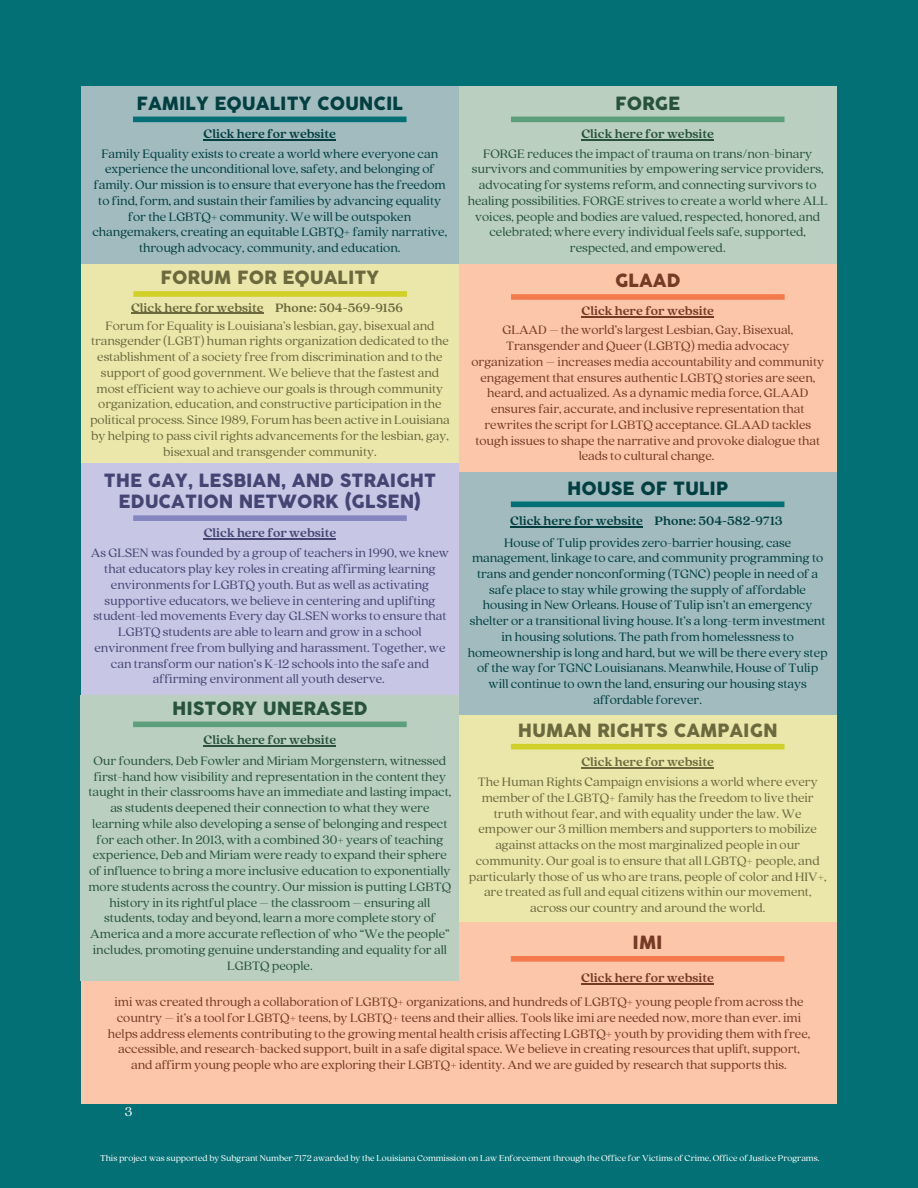
<style>
.page{position:relative;width:918px;height:1188px;background:#027074}
.page>*{position:absolute;margin:0;border:0;box-sizing:border-box;transform-origin:0 0}
.t1{font:18px/21.3px "Cocogoose Pro";color:#454574;text-align:center}
.t2{font:18px "Cocogoose Pro";color:#6c693e}
.t3{font:18px "Cocogoose Pro";color:#023f41}
.t4{font:18px "Cocogoose Pro";color:#28523c}
.t5{font:18px "Cocogoose Pro";color:#753b25}
.t6{font:13.95px "Quincy CF";color:#fff}
.t7{font:13.5px/15.8px "Quincy CF";color:#28523c;text-align:center}
.t8{font:13.5px/15.8px "Quincy CF";color:#753b25;text-align:center}
.t9{font:13.5px/15.8px "Quincy CF";color:#6c693e;text-align:center}
.t10{font:13.5px/15.8px "Quincy CF";color:#023f41;text-align:center}
.t11{font:13.5px/15.8px "Quincy CF";color:#454574;text-align:center}
.t12{font:700 13.5px "Quincy CF";color:#6c693e}
.t13{font:700 13.5px "Quincy CF";color:#023f41}
.t14{font:700 13.5px "Quincy CF";color:#28523c}
.t15{font:700 13.5px "Quincy CF";color:#753b25}
.t16{font:700 13.5px "Quincy CF";color:#454574}
.t17{font:9.45px "Quincy CF";color:#fff}
</style>
<div class="page">
<div style="left:81px;top:86px;width:387px;height:195px;background:#a1bbbf"></div>
<div style="left:81px;top:264px;width:387px;height:208px;background:#ebe7ab"></div>
<div style="left:459px;top:86px;width:378px;height:184px;background:#bacfc0"></div>
<div style="left:81px;top:464px;width:387px;height:243px;background:#c7c6e4"></div>
<div style="left:459px;top:264px;width:378px;height:224px;background:#fcc6ab"></div>
<div style="left:459px;top:472px;width:377px;height:261px;background:#a1bbbf"></div>
<div style="left:459px;top:715px;width:378px;height:216px;background:#ebe7ab"></div>
<div style="left:81px;top:923px;width:755px;height:181px;background:#fcc6ab"></div>
<div style="left:81px;top:695px;width:378px;height:286px;background:#bacfc0"></div>
<div style="left:133px;top:291px;width:274px;height:6px;background:#d1d029"></div>
<hr style="left:131px;top:313px;width:133px;height:1px;background:#6c693e">
<div style="left:133px;top:722px;width:274px;height:5px;background:#5d9e7c"></div>
<hr style="left:204px;top:745px;width:132px;height:2px;background:#28523c">
<div style="left:511px;top:294px;width:274px;height:6px;background:#f47a4d"></div>
<hr style="left:581px;top:316px;width:133px;height:2px;background:#753b25">
<div style="left:133px;top:515px;width:274px;height:6px;background:#8585c0"></div>
<hr style="left:204px;top:539px;width:132px;height:1px;background:#454574">
<div style="left:511px;top:502px;width:273px;height:5px;background:#027074"></div>
<hr style="left:510px;top:526px;width:133px;height:1px;background:#023f41">
<div style="left:511px;top:744px;width:274px;height:6px;background:#d1d029"></div>
<hr style="left:581px;top:767px;width:133px;height:1px;background:#6c693e">
<div style="left:133px;top:117px;width:274px;height:5px;background:#027074"></div>
<hr style="left:203px;top:139px;width:133px;height:1px;background:#023f41">
<div style="left:511px;top:117px;width:274px;height:5px;background:#5d9e7c"></div>
<hr style="left:581px;top:139px;width:133px;height:1px;background:#28523c">
<div style="left:511px;top:956px;width:273px;height:6px;background:#f47a4d"></div>
<hr style="left:581px;top:983px;width:133px;height:1px;background:#753b25">
<p class="t3" style="left:136px;top:95px;width:268px">FAMILY EQUALITY COUNCIL</p>
<p class="t10" style="left:92px;top:145px;width:356px">Family Equality exists to create a world where everyone can experience the unconditional love, safety, and belonging of family. Our mission is to ensure that everyone has the freedom to find, form, and sustain their families by advancing equality for the LGBTQ+ community. We will be outspoken changemakers, creating an equitable LGBTQ+ family narrative, through advocacy, community, and education.</p>
<p class="t13" style="left:203px;top:125px;width:134px">Click here for website</p>
<p class="t2" style="left:161px;top:269px;width:220px">FORUM FOR EQUALITY</p>
<p class="t9" style="left:90px;top:317px;width:361px">Forum for Equality is Louisiana’s lesbian, gay, bisexual and transgender (LGBT) human rights organization dedicated to the establishment of a society free from discrimination and to the support of good government. We believe that the fastest and most efficient way to achieve our goals is through community organization, education, and constructive participation in the political process. Since 1989, Forum has been active in Louisiana by helping to pass civil rights advancements for the lesbian, gay, bisexual and transgender community.</p>
<p class="t12" style="left:131px;top:298px;width:134px">Click here for website</p>
<p class="t12" style="left:275px;top:298px;width:129px">Phone: 504-569-9156</p>
<p class="t1" style="left:104px;top:471px;width:334px">THE GAY, LESBIAN, AND STRAIGHT<br>EDUCATION NETWORK (GLSEN)</p>
<p class="t16" style="left:204px;top:524px;width:134px">Click here for website</p>
<p class="t11" style="left:91px;top:544px;width:360px">As GLSEN was founded by a group of teachers in 1990, we knew that educators play key roles in creating affirming learning environments for LGBTQ youth. But as well as activating supportive educators, we believe in centering and uplifting student-led movements Every day GLSEN works to ensure that LGBTQ students are able to learn and grow in a school environment free from bullying and harassment. Together, we can transform our nation’s K-12 schools into the safe and affirming environment all youth deserve.</p>
<p class="t4" style="left:172px;top:700px;width:197px">HISTORY UNERASED</p>
<p class="t14" style="left:204px;top:731px;width:134px">Click here for website</p>
<p class="t7" style="left:88px;top:752px;width:364px">Our founders, Deb Fowler and Miriam Morgenstern, witnessed first-hand how visibility and representation in the content they taught in their classrooms have an immediate and lasting impact, as students deepened their connection to what they were learning while also developing a sense of belonging and respect for each other. In 2013, with a combined 30+ years of teaching experience, Deb and Miriam were ready to expand their sphere of influence to bring a more inclusive education to exponentially more students across the country. Our mission is putting LGBTQ history in its rightful place – the classroom – ensuring all students, today and beyond, learn a more complete story of America and a more accurate reflection of who “We the people” includes, promoting genuine understanding and equality for all LGBTQ people.</p>
<p class="t4" style="left:615px;top:95px;width:67px">FORGE</p>
<p class="t7" style="left:468px;top:145px;width:362px">FORGE reduces the impact of trauma on trans/non-binary survivors and communities by empowering service providers, advocating for systems reform, and connecting survivors to healing possibilities. FORGE strives to create a world where ALL voices, people and bodies are valued, respected, honored, and celebrated; where every individual feels safe, supported, respected, and empowered.</p>
<p class="t14" style="left:581px;top:125px;width:134px">Click here for website</p>
<p class="t5" style="left:615px;top:273px;width:67px">GLAAD</p>
<p class="t15" style="left:581px;top:302px;width:134px">Click here for website</p>
<p class="t8" style="left:471px;top:321px;width:354px">GLAAD – the world’s largest Lesbian, Gay, Bisexual, Transgender and Queer (LGBTQ) media advocacy organization – increases media accountability and community engagement that ensures authentic LGBTQ stories are seen, heard, and actualized. As a dynamic media force, GLAAD ensures fair, accurate, and inclusive representation that rewrites the script for LGBTQ acceptance. GLAAD tackles tough issues to shape the narrative and provoke dialogue that leads to cultural change.</p>
<p class="t3" style="left:567px;top:480px;width:162px">HOUSE OF TULIP</p>
<p class="t13" style="left:510px;top:512px;width:134px">Click here for website</p>
<p class="t13" style="left:655px;top:512px;width:130px">Phone: 504-582-9713</p>
<p class="t10" style="left:468px;top:534px;width:361px">House of Tulip provides zero-barrier housing, case management, linkage to care, and community programming to trans and gender nonconforming (TGNC) people in need of a safe place to stay while growing the supply of affordable housing in New Orleans. House of Tulip isn’t an emergency shelter or a transitional living house. It’s a long-term investment in housing solutions. The path from homelessness to homeownership is long and hard, but we will be there every step of the way for TGNC Louisianans. Meanwhile, House of Tulip will continue to own the land, ensuring our housing stays affordable forever.</p>
<p class="t2" style="left:518px;top:722px;width:261px">HUMAN RIGHTS CAMPAIGN</p>
<p class="t9" style="left:469px;top:773px;width:359px">The Human Rights Campaign envisions a world where every member of the LGBTQ+ family has the freedom to live their truth without fear, and with equality under the law. We empower our 3 million members and supporters to mobilize against attacks on the most marginalized people in our community. Our goal is to ensure that all LGBTQ+ people, and particularly those of us who are trans, people of color and HIV+, are treated as full and equal citizens within our movement, across our country and around the world.</p>
<p class="t12" style="left:581px;top:753px;width:134px">Click here for website</p>
<p class="t5" style="left:633px;top:934px;width:32px">IMI</p>
<p class="t15" style="left:581px;top:969px;width:134px">Click here for website</p>
<p class="t8" style="left:108px;top:993px;width:704px">imi was created through a collaboration of LGBTQ+ organizations, and hundreds of LGBTQ+ young people from across the country – it’s a tool for LGBTQ+ teens, by LGBTQ+ teens and their allies. Tools like imi are needed now, more than ever. imi helps address elements contributing to the growing mental health crisis affecting LGBTQ+ youth by providing them with free, accessible, and research-backed support, built in a safe digital space. We believe in creating resources that uplift, support, and affirm young people who are exploring their LGBTQ+ identity. And we are guided by research that supports this.</p>
<p class="t6" style="left:125px;top:1103px;width:9px">3</p>
<p class="t17" style="left:100px;top:1152px;width:721px">This project was supported by Subgrant Number 7172 awarded by the Louisiana Commission on Law Enforcement through the Office for Victims of Crime, Office of Justice Programs.</p>
</div>
